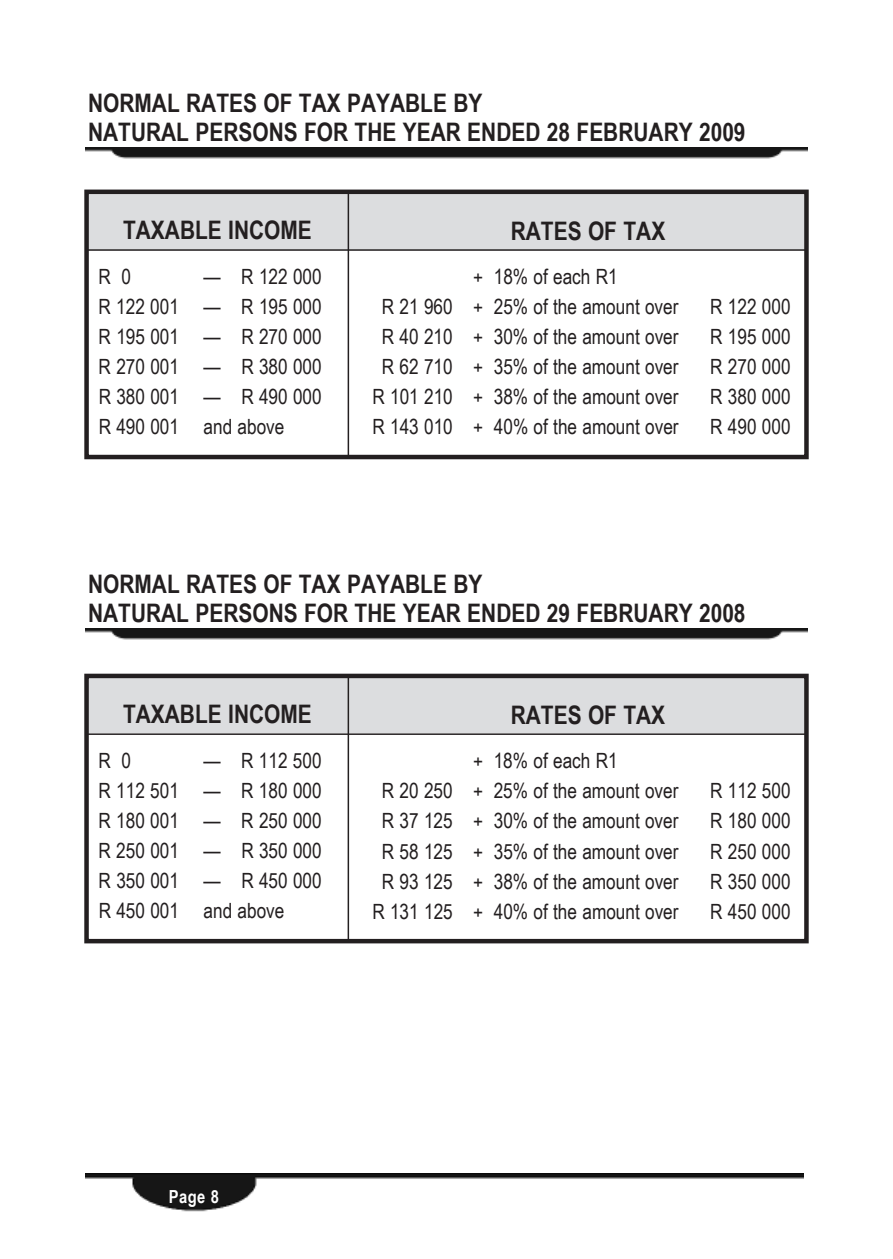
<style>
.page{position:relative;width:893px;height:1259px;background:#fff}
.page>*{position:absolute;margin:0;border:0;box-sizing:border-box;transform-origin:0 0}
.t1{font:700 25.5px/29.1px "Arial Narrow";color:#231f20;text-align:center}
.t2{font:21px/30px "Arial Narrow";color:#231f20;text-align:justify}
.t3{font:700 18px "Arial Narrow";color:#fff}
</style>
<div class="page">
<div style="left:88px;top:677px;width:720px;height:56px;background:#dcdddf"></div>
<div style="left:88px;top:191px;width:720px;height:59px;background:#dcdddf"></div>
<div style="left:84px;top:189px;width:725px;height:270px;border:4px solid #231f20"></div>
<hr style="left:348px;top:190px;width:1px;height:267px;background:#231f20">
<hr style="left:85px;top:249px;width:723px;height:2px;background:#231f20">
<img style="left:85px;top:148px;width:723px;height:11px">
<div style="left:84px;top:673px;width:725px;height:270px;border:4px solid #231f20"></div>
<hr style="left:348px;top:674px;width:1px;height:267px;background:#231f20">
<hr style="left:85px;top:733px;width:723px;height:2px;background:#231f20">
<img style="left:85px;top:628px;width:723px;height:12px">
<img style="left:85px;top:1174px;width:718px;height:38px">
<p class="t1" style="left:88px;top:88px;width:504px">RATES OF TAX PAYABLE BY<br>NATURAL PERSONS FOR THE YEAR ENDED 28 FEBRUARY</p>
<p class="t1" style="left:88px;top:88px;width:16px">NORMAL</p>
<p class="t1" style="left:699px;top:117px;width:48px">2009</p>
<p class="t1" style="left:123px;top:215px;width:28px">TAXABLE</p>
<p class="t1" style="left:228px;top:215px;width:53px">INCOME</p>
<p class="t2" style="left:99px;top:261px;width:34px">R 0</p>
<p class="t2" style="left:99px;top:261px;width:225px;text-indent:105px">— R 122 000<br>R 122 001 — R 195 000<br>R 195 001 — R 270 000<br>R 270 001 — R 380 000<br>R 380 001 — R 490 000<br>R 490 001 and above</p>
<p class="t1" style="left:511px;top:216px;width:141px">RATES OF TAX</p>
<p class="t2" style="left:382px;top:262px;width:298px;text-indent:91px">+ 18% of each R1<br>R 21 960 + 25% of the amount over</p>
<p class="t2" style="left:710px;top:292px;width:82px">R 122 000</p>
<p class="t2" style="left:382px;top:322px;width:298px">R 40 210 + 30% of the amount over</p>
<p class="t2" style="left:710px;top:322px;width:82px">R 195 000</p>
<p class="t2" style="left:382px;top:352px;width:298px">R 62 710 + 35% of the amount over</p>
<p class="t2" style="left:710px;top:352px;width:82px">R 270 000</p>
<p class="t2" style="left:372px;top:382px;width:308px">R 101 210 + 38% of the amount over</p>
<p class="t2" style="left:710px;top:382px;width:82px">R 380 000</p>
<p class="t2" style="left:372px;top:412px;width:308px">R 143 010 + 40% of the amount over</p>
<p class="t2" style="left:710px;top:412px;width:82px">R 490 000</p>
<p class="t1" style="left:88px;top:569px;width:659px;text-align:left">NORMAL RATES OF TAX PAYABLE BY<br>NATURAL PERSONS FOR THE YEAR ENDED 29 FEBRUARY 2008</p>
<p class="t1" style="left:123px;top:699px;width:28px">TAXABLE</p>
<p class="t1" style="left:228px;top:699px;width:53px">INCOME</p>
<p class="t2" style="left:99px;top:745px;width:34px">R 0</p>
<p class="t2" style="left:99px;top:745px;width:225px;text-indent:105px">— R 112 500<br>R 112 501 — R 180 000<br>R 180 001 — R 250 000<br>R 250 001 — R 350 000<br>R 350 001 — R 450 000<br>R 450 001 and above</p>
<p class="t1" style="left:511px;top:700px;width:141px">RATES OF TAX</p>
<p class="t2" style="left:382px;top:746px;width:298px;text-indent:91px">+ 18% of each R1<br>R 20 250 + 25% of the amount over</p>
<p class="t2" style="left:710px;top:776px;width:82px">R 112 500</p>
<p class="t2" style="left:382px;top:806px;width:298px">R 37 125 + 30% of the amount over</p>
<p class="t2" style="left:710px;top:806px;width:82px">R 180 000</p>
<p class="t2" style="left:382px;top:836px;width:298px">R 58 125 + 35% of the amount over</p>
<p class="t2" style="left:710px;top:836px;width:82px">R 250 000</p>
<p class="t2" style="left:382px;top:866px;width:298px">R 93 125 + 38% of the amount over</p>
<p class="t2" style="left:710px;top:866px;width:82px">R 350 000</p>
<p class="t2" style="left:372px;top:896px;width:308px">R 131 125 + 40% of the amount over</p>
<p class="t2" style="left:710px;top:896px;width:82px">R 450 000</p>
<p class="t3" style="left:169px;top:1185px;width:52px">PAGE 8</p>
</div>
